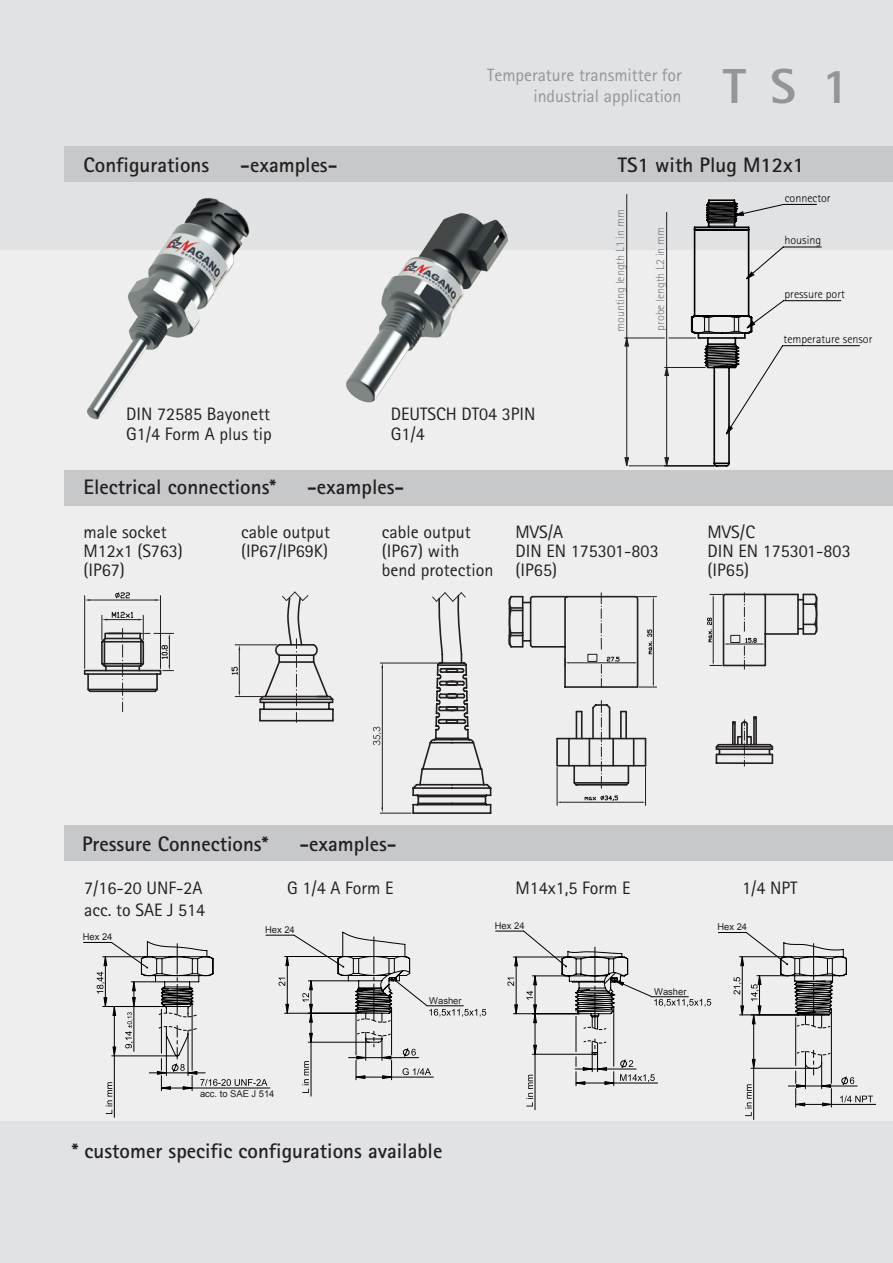
<style>
.page{position:relative;width:893px;height:1263px;background:#fff}
.page>*{position:absolute;margin:0;border:0;box-sizing:border-box;transform-origin:0 0}
.t1{font:800 49.2px "Rotis Sans Serif";color:#939598}
.t2{font:700 21px "Rotis Sans Serif";color:#231f20}
.t3{font:18px/18.9px "Rotis Sans Serif";color:#231f20}
.t4{font:17.85px/20.9px "Rotis Sans Serif";color:#939598;text-align:right}
.t5{font:300 12px "Rotis Sans Serif";color:#000001}
.t6{font:300 12px "Rotis Sans Serif";color:#76797b}
.t7{font:9.3px "Arial";color:#231f20}
</style>
<div class="page">
<div style="left:0;top:249px;width:893px;height:872px;background:#eeeeef"></div>
<div style="left:0;top:0;width:893px;height:250px;background:#e1e2e4"></div>
<div style="left:0;top:1121px;width:893px;height:142px;background:#e1e2e4"></div>
<div style="left:64px;top:470px;width:829px;height:35px;background:#c7c8ca"></div>
<div style="left:64px;top:146px;width:829px;height:35px;background:#c7c8ca"></div>
<div style="left:64px;top:826px;width:829px;height:35px;background:#c7c8ca"></div>
<hr style="left:160px;top:596px;width:1px;height:72px;background:#231f20">
<hr style="left:84px;top:596px;width:1px;height:72px;background:#231f20">
<hr style="left:90px;top:600px;width:65px;height:1px;background:#231f20">
<svg style="left:115px;top:592px;width:15px;height:7px"></svg>
<hr style="left:569px;top:662px;width:65px;height:1px;background:#231f20">
<hr style="left:565px;top:686px;width:73px;height:2px;background:#231f20">
<hr style="left:567px;top:596px;width:68px;height:1px;background:#231f20">
<hr style="left:564px;top:647px;width:2px;height:40px;background:#231f20">
<hr style="left:533px;top:596px;width:34px;height:1px;background:#231f20">
<hr style="left:533px;top:646px;width:32px;height:2px;background:#231f20">
<svg style="left:508px;top:595px;width:27px;height:53px"></svg>
<hr style="left:564px;top:599px;width:2px;height:48px;background:#231f20">
<div style="left:587px;top:654px;width:10px;height:8px;border:1px solid #231f20"></div>
<svg style="left:563px;top:595px;width:6px;height:6px"></svg>
<svg style="left:601px;top:593px;width:1px;height:56px"></svg>
<svg style="left:601px;top:656px;width:19px;height:31px"></svg>
<svg style="left:556px;top:700px;width:91px;height:88px"></svg>
<hr style="left:645px;top:767px;width:1px;height:38px;background:#231f20">
<hr style="left:557px;top:767px;width:1px;height:38px;background:#231f20">
<hr style="left:561px;top:802px;width:81px;height:1px;background:#231f20">
<svg style="left:584px;top:795px;width:34px;height:6px"></svg>
<svg style="left:715px;top:716px;width:59px;height:50px"></svg>
<hr style="left:380px;top:663px;width:58px;height:1px;background:#231f20">
<hr style="left:380px;top:813px;width:31px;height:1px;background:#231f20">
<hr style="left:382px;top:667px;width:1px;height:141px;background:#231f20">
<svg style="left:411px;top:592px;width:81px;height:222px"></svg>
<svg style="left:83px;top:609px;width:91px;height:103px"></svg>
<svg style="left:565px;top:659px;width:4px;height:7px"></svg>
<svg style="left:633px;top:595px;width:24px;height:93px"></svg>
<svg style="left:707px;top:592px;width:111px;height:77px"></svg>
<svg style="left:373px;top:727px;width:8px;height:18px"></svg>
<svg style="left:231px;top:591px;width:103px;height:131px"></svg>
<hr style="left:535px;top:1054px;width:1px;height:56px;background:#000001">
<hr style="left:114px;top:1056px;width:1px;height:61px;background:#000001">
<svg style="left:83px;top:931px;width:403px;height:183px"></svg>
<svg style="left:496px;top:930px;width:215px;height:176px"></svg>
<hr style="left:831px;top:1104px;width:45px;height:1px;background:#000001">
<hr style="left:753px;top:1068px;width:1px;height:51px;background:#000001">
<svg style="left:718px;top:932px;width:155px;height:184px"></svg>
<img style="left:87px;top:198px;width:163px;height:222px">
<img style="left:346px;top:213px;width:162px;height:190px">
<hr style="left:626px;top:194px;width:1px;height:144px;background:#231f20">
<svg style="left:624px;top:199px;width:236px;height:268px"></svg>
<p class="t2" style="left:84px;top:151px;width:127px">Configurations</p>
<p class="t2" style="left:240px;top:151px;width:99px">-examples-</p>
<p class="t4" style="left:487px;top:64px;width:196px">Temperature transmitter for industrial application</p>
<h1 class="t1" style="left:723px;top:55px;width:128px">TS1</h1>
<p class="t2" style="left:618px;top:151px;width:188px">TS1 with Plug M12x1</p>
<p class="t6" style="left:613px;top:332px;width:124px;rotate:-90deg">mounting length L1 in mm</p>
<p class="t6" style="left:653px;top:331px;width:105px;rotate:-90deg">probe length L2 in mm</p>
<p class="t5" style="left:785px;top:191px;width:47px">connector</p>
<p class="t5" style="left:784px;top:234px;width:38px">housing</p>
<p class="t5" style="left:784px;top:287px;width:62px">pressure port</p>
<p class="t5" style="left:784px;top:332px;width:90px">temperature sensor</p>
<p class="t3" style="left:126px;top:404px;width:147px;line-height:19.5px">DIN 72585 Bayonett<br>G1/4 Form A plus tip</p>
<p class="t3" style="left:391px;top:404px;width:146px;line-height:19.5px">DEUTSCH DT04 3PIN<br>G1/4</p>
<p class="t2" style="left:84px;top:474px;width:194px">Electrical connections*</p>
<p class="t2" style="left:307px;top:474px;width:99px">-examples-</p>
<p class="t3" style="left:84px;top:523px;width:101px">male socket<br>M12x1 (S763) (IP67)</p>
<p class="t3" style="left:515px;top:523px;width:145px">MVS/A<br>DIN EN 175301-803 (IP65)</p>
<p class="t3" style="left:707px;top:523px;width:145px">MVS/C<br>DIN EN 175301-803 (IP65)</p>
<p class="t3" style="left:241px;top:523px;width:90px">cable output (IP67/IP69K)</p>
<p class="t3" style="left:382px;top:523px;width:113px">cable output (IP67) with bend protection</p>
<p class="t2" style="left:82px;top:831px;width:188px">Pressure Connections*</p>
<p class="t2" style="left:299px;top:831px;width:99px">-examples-</p>
<p class="t3" style="left:84px;top:877px;width:122px;line-height:21.6px">7/16-20 UNF-2A acc. to SAE J 514</p>
<p class="t3" style="left:287px;top:879px;width:108px">G 1/4 A Form E</p>
<p class="t3" style="left:515px;top:879px;width:116px">M14x1,5 Form E</p>
<p class="t3" style="left:742px;top:879px;width:57px">1/4 NPT</p>
<p class="t7" style="left:83px;top:931px;width:31px">Hex 24</p>
<p class="t7" style="left:265px;top:923px;width:31px">Hex 24</p>
<p class="t7" style="left:429px;top:995px;width:34px">Washer</p>
<p class="t7" style="left:495px;top:919px;width:31px">Hex 24</p>
<p class="t7" style="left:717px;top:921px;width:31px">Hex 24</p>
<p class="t7" style="left:654px;top:986px;width:34px">Washer</p>
<p class="t7" style="left:200px;top:1088px;width:76px">acc. to SAE J 514</p>
<p class="t2" style="left:72px;top:1137px;width:372px">* customer specific configurations available</p>
</div>
